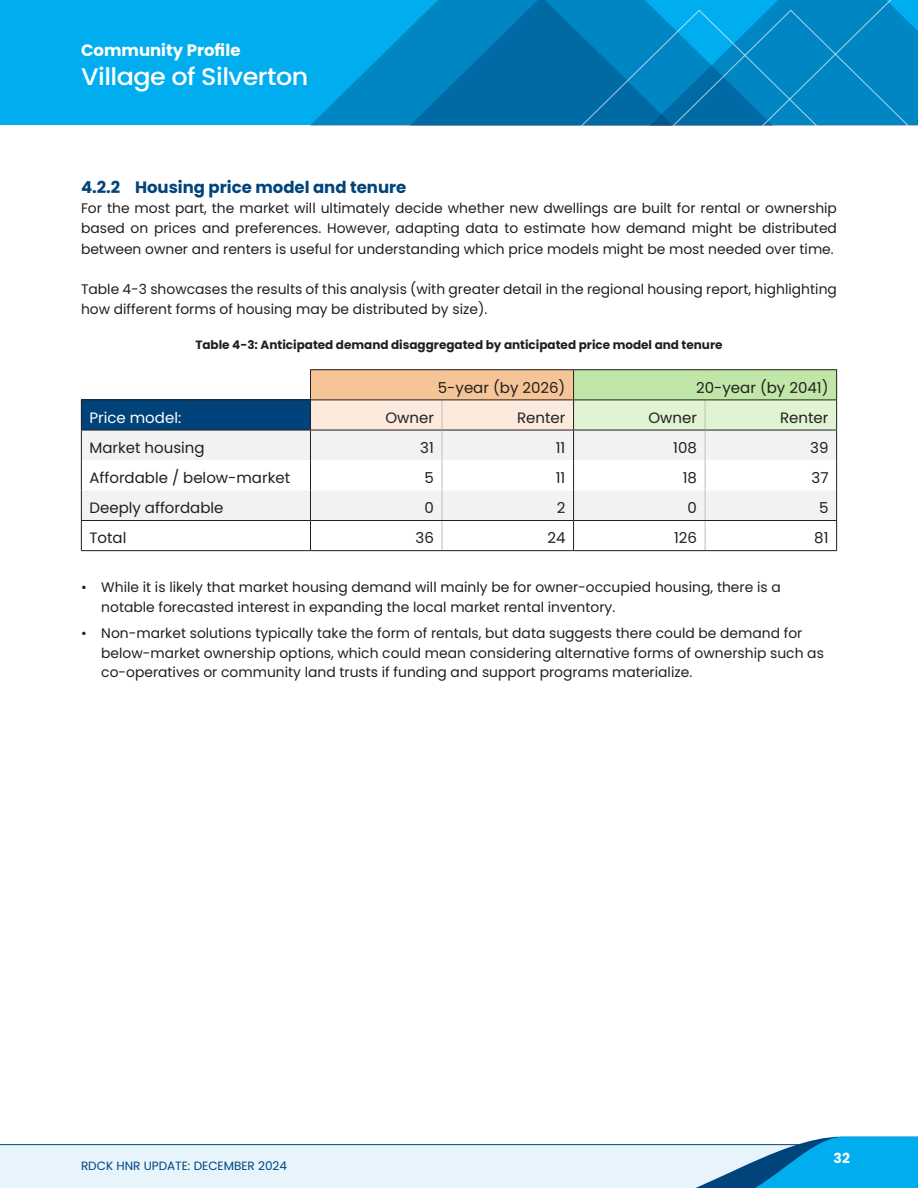
<style>
.page{position:relative;width:918px;height:1188px;background:#fff}
.page>*{position:absolute;margin:0;border:0;box-sizing:border-box;transform-origin:0 0}
.t1{font:500 24px "Poppins";letter-spacing:-.02em;color:#fff;scale:1.06 1}
.t2{font:700 16.5px "Poppins";color:#00447b}
.t3{font:700 16.5px "Poppins";color:#fff}
.t4{font:15px "Poppins";color:#231f20}
.t5{font:15px "Poppins";color:#fff}
.t6{font:13.8px/20.2px "Poppins";color:#231f20}
.t7{font:700 13.8px "Poppins";color:#fff}
.Chart_Title{font:700 12px "Poppins";color:#231f20}
.t8{font:12px "Poppins";color:#00447b}
</style>
<div class="page">
<div style="left:0;top:0;width:918px;height:125px;background:#00aeef"></div>
<svg style="left:311px;top:0;width:211px;height:125px;fill:#0086c3"></svg>
<div style="left:0;top:1145px;width:918px;height:43px;background:#e7f4fc"></div>
<hr style="left:0;top:1144px;width:918px;height:1px;background:#00447b">
<svg style="left:647px;top:1137px;width:271px;height:51px"></svg>
<svg style="left:522px;top:0;width:396px;height:125px;background:#0282be"></svg>
<div style="left:310px;top:370px;width:264px;height:30px;background:#f6c597"></div>
<div style="left:574px;top:370px;width:263px;height:30px;background:#c1e7a8"></div>
<div style="left:81px;top:400px;width:229px;height:30px;background:#00437a"></div>
<svg style="left:311px;top:401px;width:525px;height:29px;background:#eaebd4"></svg>
<div style="left:82px;top:431px;width:754px;height:29px;background:#f2f2f2"></div>
<svg style="left:82px;top:460px;width:754px;height:90px"></svg>
<hr style="left:310px;top:370px;width:1px;height:30px;background:#231f20">
<hr style="left:573px;top:370px;width:1px;height:30px;background:#231f20">
<hr style="left:310px;top:369px;width:132px;height:1px;background:#231f20">
<hr style="left:442px;top:369px;width:132px;height:1px;background:#231f20">
<hr style="left:574px;top:369px;width:131px;height:1px;background:#231f20">
<hr style="left:705px;top:369px;width:132px;height:1px;background:#231f20">
<hr style="left:836px;top:370px;width:1px;height:30px;background:#231f20">
<hr style="left:81px;top:400px;width:1px;height:30px;background:#231f20">
<hr style="left:310px;top:400px;width:1px;height:30px;background:#231f20">
<hr style="left:442px;top:400px;width:1px;height:30px;background:#bfbfbf">
<hr style="left:573px;top:400px;width:1px;height:30px;background:#231f20">
<hr style="left:705px;top:400px;width:1px;height:30px;background:#bfbfbf">
<hr style="left:836px;top:400px;width:1px;height:30px;background:#231f20">
<hr style="left:81px;top:430px;width:229px;height:1px;background:#231f20">
<hr style="left:310px;top:430px;width:132px;height:1px;background:#231f20">
<hr style="left:442px;top:430px;width:132px;height:1px;background:#231f20">
<hr style="left:574px;top:430px;width:131px;height:1px;background:#231f20">
<hr style="left:705px;top:430px;width:132px;height:1px;background:#231f20">
<hr style="left:81px;top:430px;width:1px;height:30px;background:#231f20">
<hr style="left:310px;top:430px;width:1px;height:30px;background:#231f20">
<hr style="left:442px;top:430px;width:1px;height:30px;background:#bfbfbf">
<hr style="left:573px;top:430px;width:1px;height:30px;background:#231f20">
<hr style="left:705px;top:430px;width:1px;height:30px;background:#bfbfbf">
<hr style="left:81px;top:400px;width:229px;height:1px;background:#231f20">
<hr style="left:310px;top:400px;width:132px;height:1px;background:#231f20">
<hr style="left:442px;top:400px;width:132px;height:1px;background:#231f20">
<hr style="left:574px;top:400px;width:131px;height:1px;background:#231f20">
<hr style="left:705px;top:400px;width:132px;height:1px;background:#231f20">
<hr style="left:836px;top:430px;width:1px;height:30px;background:#231f20">
<hr style="left:81px;top:460px;width:1px;height:30px;background:#231f20">
<hr style="left:310px;top:460px;width:1px;height:30px;background:#231f20">
<hr style="left:442px;top:460px;width:1px;height:30px;background:#bfbfbf">
<hr style="left:573px;top:460px;width:1px;height:30px;background:#231f20">
<hr style="left:705px;top:460px;width:1px;height:30px;background:#bfbfbf">
<hr style="left:836px;top:460px;width:1px;height:30px;background:#231f20">
<hr style="left:81px;top:490px;width:1px;height:30px;background:#231f20">
<hr style="left:310px;top:490px;width:1px;height:30px;background:#231f20">
<hr style="left:442px;top:490px;width:1px;height:30px;background:#bfbfbf">
<hr style="left:573px;top:490px;width:1px;height:30px;background:#231f20">
<hr style="left:705px;top:490px;width:1px;height:30px;background:#bfbfbf">
<hr style="left:836px;top:490px;width:1px;height:30px;background:#231f20">
<svg style="left:81px;top:521px;width:1px;height:29px"></svg>
<svg style="left:310px;top:521px;width:1px;height:29px"></svg>
<svg style="left:442px;top:521px;width:1px;height:29px"></svg>
<svg style="left:573px;top:521px;width:1px;height:29px"></svg>
<svg style="left:705px;top:521px;width:1px;height:29px"></svg>
<hr style="left:81px;top:520px;width:229px;height:1px;background:#231f20">
<hr style="left:310px;top:520px;width:132px;height:1px;background:#231f20">
<hr style="left:442px;top:520px;width:132px;height:1px;background:#231f20">
<hr style="left:574px;top:520px;width:131px;height:1px;background:#231f20">
<hr style="left:705px;top:520px;width:132px;height:1px;background:#231f20">
<hr style="left:81px;top:550px;width:229px;height:1px;background:#231f20">
<hr style="left:310px;top:550px;width:132px;height:1px;background:#231f20">
<hr style="left:442px;top:550px;width:132px;height:1px;background:#231f20">
<hr style="left:574px;top:550px;width:131px;height:1px;background:#231f20">
<hr style="left:705px;top:550px;width:132px;height:1px;background:#231f20">
<svg style="left:836px;top:521px;width:1px;height:29px"></svg>
<p class="t3" style="left:81px;top:41px;width:161px">Community Profile</p>
<h1 class="t1" style="left:81px;top:63px;width:216px">Village of Silverton</h1>
<p class="t2" style="left:81px;top:177px;width:327px">4.2.2 Housing price model and tenure</p>
<p class="t6" style="left:81px;top:198px;width:758px;text-align:justify">For the most part, the market will ultimately decide whether new dwellings are built for rental or ownership based on prices and preferences. However, adapting data to estimate how demand might be distributed between owner and renters is useful for understanding which price models might be most needed over time.</p>
<p class="t6" style="left:81px;top:279px;width:757px">Table 4‑3 showcases the results of this analysis (with greater detail in the regional housing report, highlighting how different forms of housing may be distributed by size).</p>
<p class="Chart_Title" style="left:195px;top:338px;width:529px">Table 4‑3: Anticipated demand disaggregated by anticipated price model and tenure</p>
<p class="t4" style="left:438px;top:379px;width:129px">5-year (by 2026)</p>
<p class="t4" style="left:696px;top:379px;width:134px">20-year (by 2041)</p>
<p class="t5" style="left:89px;top:409px;width:93px">Price model:</p>
<p class="t4" style="left:385px;top:409px;width:50px">Owner</p>
<p class="t4" style="left:517px;top:409px;width:50px">Renter</p>
<p class="t4" style="left:648px;top:409px;width:50px">Owner</p>
<p class="t4" style="left:780px;top:409px;width:50px">Renter</p>
<p class="t4" style="left:89px;top:439px;width:117px">Market housing</p>
<p class="t4" style="left:420px;top:439px;width:15px">31</p>
<p class="t4" style="left:556px;top:439px;width:11px">11</p>
<p class="t4" style="left:673px;top:439px;width:25px">108</p>
<p class="t4" style="left:810px;top:439px;width:20px">39</p>
<p class="t4" style="left:89px;top:469px;width:202px">Affordable / below-market</p>
<p class="t4" style="left:425px;top:469px;width:11px">5</p>
<p class="t4" style="left:556px;top:469px;width:11px">11</p>
<p class="t4" style="left:683px;top:469px;width:16px">18</p>
<p class="t4" style="left:812px;top:469px;width:19px">37</p>
<p class="t4" style="left:89px;top:499px;width:136px">Deeply affordable</p>
<p class="t4" style="left:425px;top:499px;width:11px">0</p>
<p class="t4" style="left:557px;top:499px;width:10px">2</p>
<p class="t4" style="left:688px;top:499px;width:11px">0</p>
<p class="t4" style="left:819px;top:499px;width:11px">5</p>
<p class="t4" style="left:89px;top:529px;width:39px">Total</p>
<p class="t4" style="left:416px;top:529px;width:20px">36</p>
<p class="t4" style="left:547px;top:529px;width:20px">24</p>
<p class="t4" style="left:674px;top:529px;width:24px">126</p>
<p class="t4" style="left:814px;top:529px;width:16px">81</p>
<p class="t6" style="left:101px;top:577px;width:681px;text-indent:-20px">• While it is likely that market housing demand will mainly be for owner-occupied housing, there is a notable forecasted interest in expanding the local market rental inventory.</p>
<p class="t6" style="left:101px;top:624px;width:724px;line-height:19.5px;text-indent:-20px">• Non-market solutions typically take the form of rentals, but data suggests there could be demand for below-market ownership options, which could mean considering alternative forms of ownership such as co-operatives or community land trusts if funding and support programs materialize.</p>
<p class="t8" style="left:81px;top:1159px;width:207px">RDCK HNR UPDATE: DECEMBER 2024</p>
<p class="t7" style="left:834px;top:1151px;width:18px">32</p>
</div>
